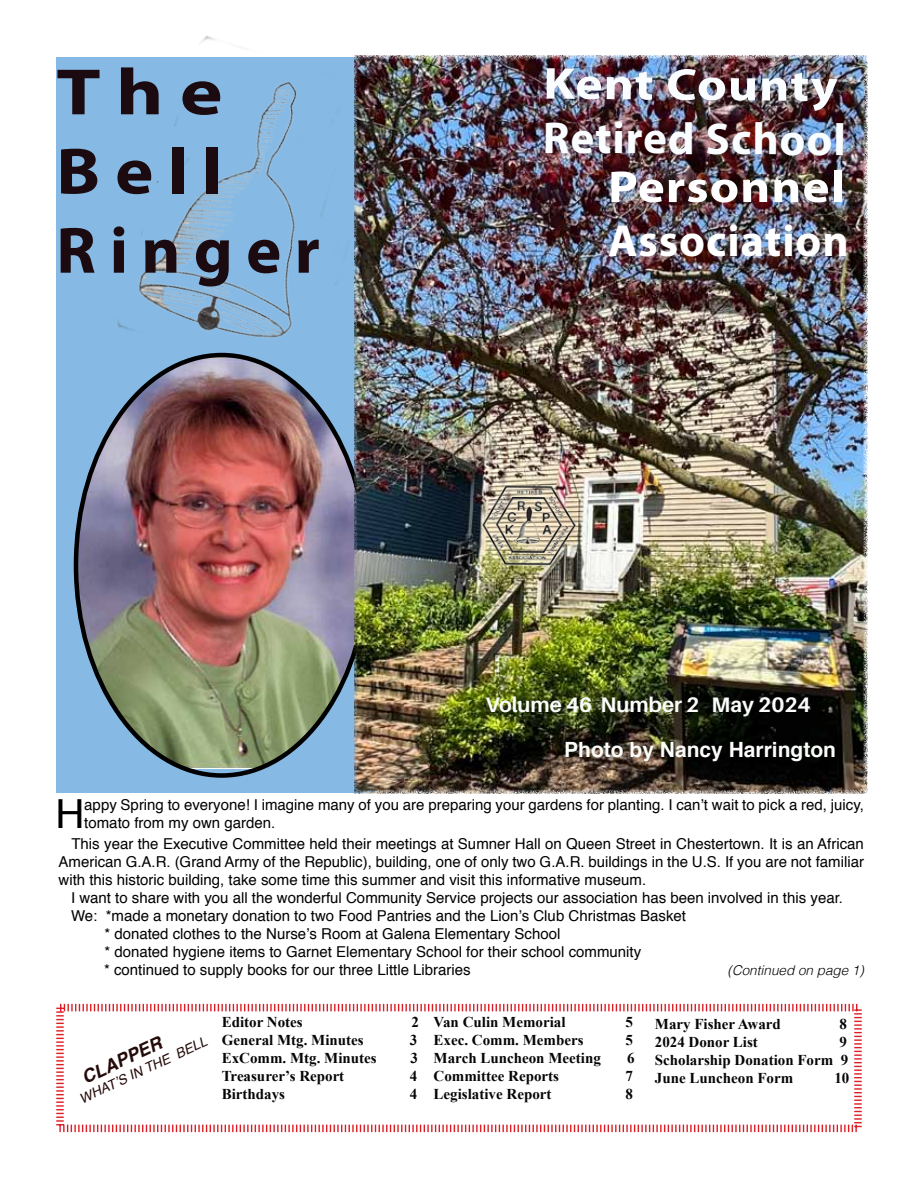
<style>
.page{position:relative;width:918px;height:1188px;background:#fff}
.page>*{position:absolute;margin:0;border:0;box-sizing:border-box;transform-origin:0 0}
.t1{font:700 66px/79.2px "Myriad Pro";letter-spacing:.2em;color:#1b0b10;scale:1.23 1}
.t2{font:700 45px/54.2px "Myriad Pro";color:#fafdff;scale:1.15 1}
.t3{font:700 45px/54px "Myriad Pro";letter-spacing:.02em;color:#fff;scale:1.14 1}
.t4{font:40.05px "Helvetica";color:#000}
.t5{font:700 21px "Aileron";color:#fbfdfb}
.t6{font:700 21px "Helvetica";color:#fbfdfb}
.t7{font:italic 700 18px "Helvetica";color:#240b09}
.t8{font:15px/18px "Helvetica";color:#000}
.t9{font:700 15px/18px "Times New Roman";color:#060606;text-align:justify}
.t10{font:italic 300 13.5px "Helvetica";color:#000}
.t11{font:italic 13.5px "Helvetica";color:#240b09}
</style>
<div class="page">
<div style="left:56px;top:57px;width:319px;height:735px;background:#86bae4"></div>
<img style="left:117px;top:36px;width:279px;height:319px">
<svg style="left:56px;top:1003px;width:806px;height:130px"></svg>
<img style="left:76px;top:355px;width:278px;height:414px">
<img style="left:354px;top:56px;width:513px;height:738px">
<img style="left:480px;top:483px;width:99px;height:86px">
<h1 class="t1" style="left:56px;top:50px;width:216px">The<br>Bell<br>Ringer</h1>
<h2 class="t2" style="left:544px;top:54px;width:265px;rotate:1deg">Kent County<br>Retired School</h2>
<h2 class="t3" style="left:608px;top:158px;width:213px">Personnel<br>Association</h2>
<h3 class="t5" style="left:485px;top:693px;width:327px">Volume 46 Number 2 May 2024</h3>
<h3 class="t6" style="left:564px;top:733px;width:273px">Photo by Nancy Harrington</h3>
<h3 class="t4" style="left:55px;top:784px;width:30px">H</h3>
<p class="t8" style="left:84px;top:797px;width:781px">appy Spring to everyone! I imagine many of you are preparing your gardens for planting. I can’t wait to pick a red, juicy, tomato from my own garden.</p>
<p class="t8" style="left:59px;top:836px;width:807px;text-align:justify;text-indent:13px">This year the Executive Committee held their meetings at Sumner Hall on Queen Street in Chestertown. It is an African American G.A.R. (Grand Army of the Republic), building, one of only two G.A.R. buildings in the U.S. If you are not familiar with this historic building, take some time this summer and visit this informative museum.</p>
<p class="t8" style="left:71px;top:890px;width:774px">I want to share with you all the wonderful Community Service projects our association has been involved in this year.</p>
<p class="t8" style="left:71px;top:908px;width:616px">We: *made a monetary donation to two Food Pantries and the Lion’s Club Christmas Basket</p>
<p class="t8" style="left:104px;top:926px;width:458px">* donated clothes to the Nurse’s Room at Galena Elementary School</p>
<p class="t8" style="left:104px;top:944px;width:538px">* donated hygiene items to Garnet Elementary School for their school community</p>
<p class="t8" style="left:104px;top:962px;width:368px">* continued to supply books for our three Little Libraries</p>
<p class="t10" style="left:728px;top:962px;width:138px">(Continued on page 1)</p>
<p class="t7" style="left:77px;top:1065px;width:88px;rotate:-25deg">CLAPPER</p>
<p class="t11" style="left:76px;top:1090px;width:141px;rotate:-25deg">WHAT’S IN THE BELL</p>
<p class="t9" style="left:222px;top:1013px;width:82px">Editor Notes</p>
<p class="t9" style="left:411px;top:1013px;width:9px">2</p>
<p class="t9" style="left:222px;top:1031px;width:144px">General Mtg. Minutes</p>
<p class="t9" style="left:410px;top:1031px;width:9px">3</p>
<p class="t9" style="left:222px;top:1049px;width:156px">ExComm. Mtg. Minutes</p>
<p class="t9" style="left:410px;top:1049px;width:9px">3</p>
<p class="t9" style="left:222px;top:1067px;width:124px">Treasurer’s Report</p>
<p class="t9" style="left:410px;top:1067px;width:9px">4</p>
<p class="t9" style="left:222px;top:1085px;width:65px">Birthdays</p>
<p class="t9" style="left:410px;top:1085px;width:9px">4</p>
<p class="t9" style="left:434px;top:1012px;width:133px">Van Culin Memorial</p>
<p class="t9" style="left:626px;top:1012px;width:9px">5</p>
<p class="t9" style="left:434px;top:1030px;width:151px">Exec. Comm. Members</p>
<p class="t9" style="left:626px;top:1030px;width:9px">5</p>
<p class="t9" style="left:434px;top:1048px;width:169px">March Luncheon Meeting</p>
<p class="t9" style="left:627px;top:1048px;width:9px">6</p>
<p class="t9" style="left:434px;top:1066px;width:127px">Committee Reports</p>
<p class="t9" style="left:626px;top:1066px;width:9px">7</p>
<p class="t9" style="left:434px;top:1084px;width:119px">Legislative Report</p>
<p class="t9" style="left:626px;top:1084px;width:9px">8</p>
<p class="t9" style="left:655px;top:1015px;width:128px">Mary Fisher Award</p>
<p class="t9" style="left:839px;top:1015px;width:9px">8</p>
<p class="t9" style="left:655px;top:1033px;width:105px">2024 Donor List</p>
<p class="t9" style="left:655px;top:1033px;width:195px;text-indent:185px">9<br>Scholarship Donation Form 9<br>June Luncheon Form</p>
<p class="t9" style="left:834px;top:1069px;width:16px">10</p>
</div>
